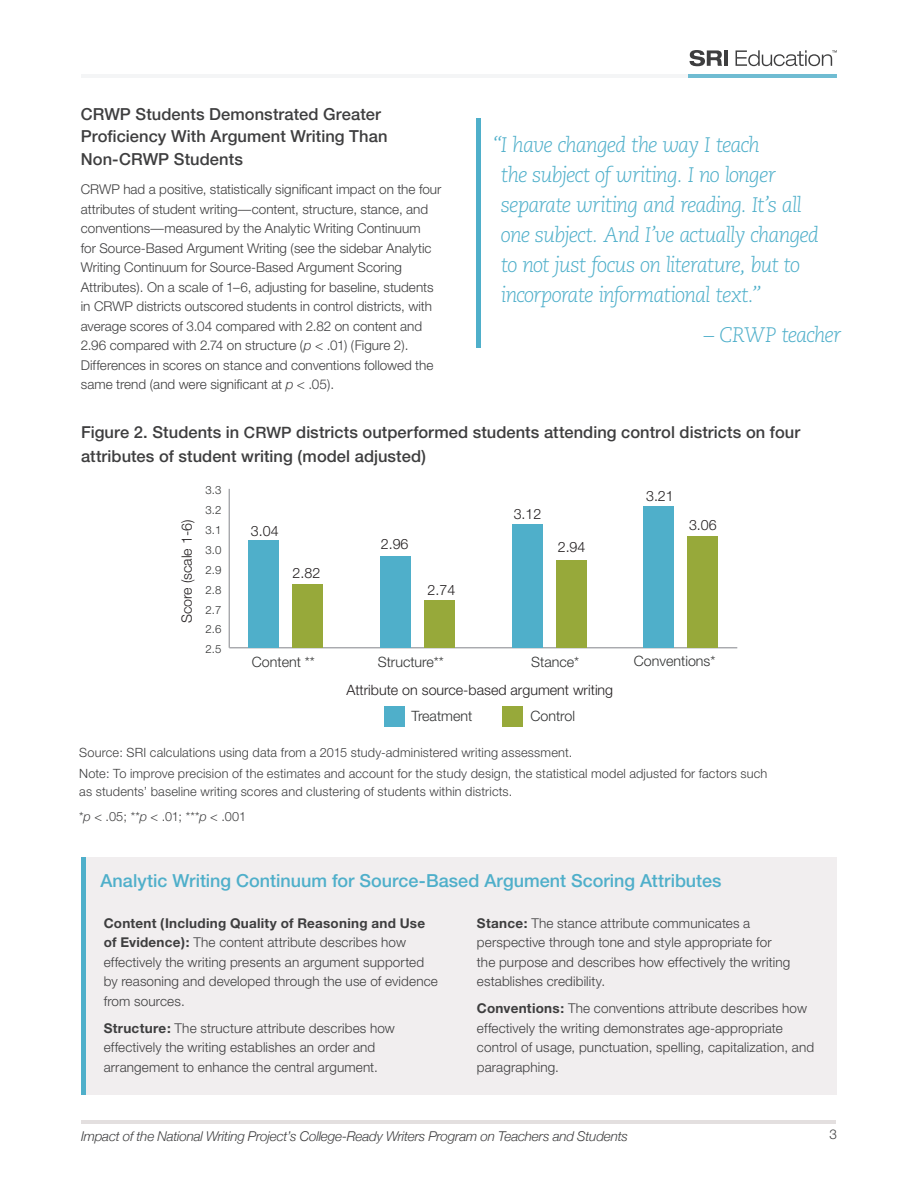
<style>
.page{position:relative;width:918px;height:1188px;background:#fff}
.page>*{position:absolute;margin:0;border:0;box-sizing:border-box;transform-origin:0 0}
.t1{font:italic 300 21px/30px "Caecilia";letter-spacing:-.05em;color:#4fafca}
.t2{font:500 18px "Helvetica Neue";color:#4fafca}
.t3{font:500 16.5px/24px "Helvetica Neue";letter-spacing:.005em;color:#3e3e3f}
.t4{font:500 16.5px/22.5px "Helvetica Neue LT";letter-spacing:.005em;color:#3e3e3f}
.t5{font:300 14.25px "Helvetica Neue LT Std";color:#231f20}
.t6{font:300 14.25px "Helvetica Neue LT Std";color:#313232}
.t7{font:300 13.5px/19.5px "Helvetica Neue";letter-spacing:.005em;color:#3e3e3f}
.t8{font:italic 300 13.5px "Helvetica Neue";letter-spacing:-.015em;color:#3e3e3f}
.t9{font:300 12.75px/21.3px "Helvetica Neue";letter-spacing:.01em;color:#3e3e3f}
.t10{font:300 11.4px "Helvetica Neue LT Std";color:#313232}
.s1{font-style:italic}
.s2{font-size:15.6px}
.s3{font-weight:700}
</style>
<div class="page">
<svg style="left:690px;top:50px;width:32px;height:16px"></svg>
<hr style="left:724px;top:50px;width:4px;height:16px;background:#3e3e3f">
<svg style="left:736px;top:50px;width:101px;height:16px"></svg>
<hr style="left:81px;top:1120px;width:755px;height:4px;background:#e3dfdf">
<div style="left:384px;top:706px;width:21px;height:21px;background:#4fafca"></div>
<div style="left:502px;top:706px;width:21px;height:21px;background:#97a93a"></div>
<hr style="left:229px;top:647px;width:508px;height:1px;background:#a8a9ad">
<hr style="left:229px;top:489px;width:1px;height:159px;background:#a8a9ad">
<div style="left:687px;top:537px;width:31px;height:111px;background:#97a93a"></div>
<div style="left:643px;top:507px;width:31px;height:141px;background:#4fafca"></div>
<div style="left:556px;top:560px;width:30px;height:88px;background:#97a93a"></div>
<div style="left:512px;top:525px;width:31px;height:123px;background:#4fafca"></div>
<div style="left:424px;top:600px;width:31px;height:48px;background:#97a93a"></div>
<div style="left:380px;top:556px;width:31px;height:92px;background:#4fafca"></div>
<div style="left:292px;top:584px;width:31px;height:64px;background:#97a93a"></div>
<div style="left:249px;top:540px;width:30px;height:108px;background:#4fafca"></div>
<div style="left:81px;top:858px;width:756px;height:237px;background:#f1eeef"></div>
<hr style="left:81px;top:858px;width:4px;height:237px;background:#4fafca">
<hr style="left:476px;top:118px;width:4px;height:230px;background:#4fafca">
<hr style="left:81px;top:75px;width:755px;height:3px;background:#f2f3f4">
<hr style="left:688px;top:75px;width:149px;height:3px;background:#4fafca">
<p class="t4" style="left:81px;top:103px;width:308px">CRWP Students Demonstrated Greater<br>Proficiency With Argument Writing Than<br>Non-CRWP Students</p>
<p class="t7" style="left:81px;top:179px;width:362px">CRWP had a positive, statistically significant impact on the four attributes of student writing—content, structure, stance, and conventions—measured by the Analytic Writing Continuum<br>for Source-Based Argument Writing (see the sidebar Analytic Writing Continuum for Source-Based Argument Scoring Attributes). On a scale of 1–6, adjusting for baseline, students in CRWP districts outscored students in control districts, with average scores of 3.04 compared with 2.82 on content and 2.96 compared with 2.74 on structure (<span class="s1">p</span> &lt; .01) (Figure 2).<br>Differences in scores on stance and conventions followed the same trend (and were significant at <span class="s1">p</span> &lt; .05).</p>
<h1 class="t1" style="left:501px;top:130px;width:320px;text-indent:-8px">“I have changed the way I teach<br>the subject of writing. I no longer separate writing and reading. It’s all one subject. And I’ve actually changed to not just focus on literature, but to incorporate informational text.”</h1>
<h1 class="t1" style="left:704px;top:320px;width:139px">– CRWP teacher</h1>
<p class="t3" style="left:81px;top:420px;width:721px">Figure 2. Students in <span class="s2">CRWP</span> districts outperformed students attending control districts on four attributes of student writing (model adjusted)</p>
<p class="t5" style="left:178px;top:623px;width:105px;rotate:-90deg">Score (scale 1-6)</p>
<p class="t10" style="left:206px;top:483px;width:17px">3.3</p>
<p class="t10" style="left:206px;top:503px;width:17px">3.2</p>
<p class="t10" style="left:206px;top:523px;width:17px">3.1</p>
<p class="t10" style="left:206px;top:543px;width:17px">3.0</p>
<p class="t10" style="left:206px;top:563px;width:17px">2.9</p>
<p class="t10" style="left:206px;top:583px;width:17px">2.8</p>
<p class="t10" style="left:206px;top:603px;width:17px">2.7</p>
<p class="t10" style="left:206px;top:622px;width:17px">2.6</p>
<p class="t10" style="left:206px;top:642px;width:17px">2.5</p>
<p class="t5" style="left:251px;top:522px;width:29px">3.04</p>
<p class="t5" style="left:293px;top:564px;width:29px">2.82</p>
<p class="t6" style="left:252px;top:653px;width:65px">Content **</p>
<p class="t5" style="left:514px;top:505px;width:29px">3.12</p>
<p class="t5" style="left:381px;top:535px;width:29px">2.96</p>
<p class="t5" style="left:558px;top:538px;width:29px">2.94</p>
<p class="t5" style="left:428px;top:581px;width:29px">2.74</p>
<p class="t5" style="left:646px;top:487px;width:29px">3.21</p>
<p class="t5" style="left:689px;top:516px;width:29px">3.06</p>
<p class="t6" style="left:378px;top:653px;width:68px">Structure**</p>
<p class="t6" style="left:531px;top:653px;width:50px">Stance*</p>
<p class="t6" style="left:634px;top:652px;width:83px">Conventions*</p>
<p class="t5" style="left:346px;top:681px;width:268px">Attribute on source-based argument writing</p>
<p class="t6" style="left:411px;top:707px;width:62px">Treatment</p>
<p class="t6" style="left:530px;top:707px;width:46px">Control</p>
<p class="t9" style="left:79px;top:742px;width:690px">Source: SRI calculations using data from a 2015 study-administered writing assessment.<br>Note: To improve precision of the estimates and account for the study design, the statistical model adjusted for factors such</p>
<p class="t9" style="left:79px;top:779px;width:434px;line-height:24.8px">as students’ baseline writing scores and clustering of students within districts. *<span class="s1">p</span> &lt; .05; **<span class="s1">p</span> &lt; .01; ***<span class="s1">p</span> &lt; .001</p>
<h2 class="t2" style="left:100px;top:870px;width:623px">Analytic Writing Continuum for Source-Based Argument Scoring Attributes</h2>
<p class="t7" style="left:104px;top:913px;width:336px"><span class="s3">Content (Including Quality of Reasoning and Use of Evidence):</span> The content attribute describes how effectively the writing presents an argument supported by reasoning and developed through the use of evidence from sources.</p>
<p class="t7" style="left:104px;top:1018px;width:293px"><span class="s3">Structure:</span> The structure attribute describes how effectively the writing establishes an order and arrangement to enhance the central argument.</p>
<p class="t7" style="left:477px;top:913px;width:315px"><span class="s3">Stance:</span> The stance attribute communicates a perspective through tone and style appropriate for the purpose and describes how effectively the writing establishes credibility.</p>
<p class="t7" style="left:477px;top:998px;width:339px"><span class="s3">Conventions:</span> The conventions attribute describes how effectively the writing demonstrates age-appropriate control of usage, punctuation, spelling, capitalization, and paragraphing.</p>
<p class="t8" style="left:81px;top:1128px;width:548px">Impact of the National Writing Project’s College-Ready Writers Program on Teachers and Students</p>
<p class="t7" style="left:829px;top:1124px;width:9px">3</p>
</div>
